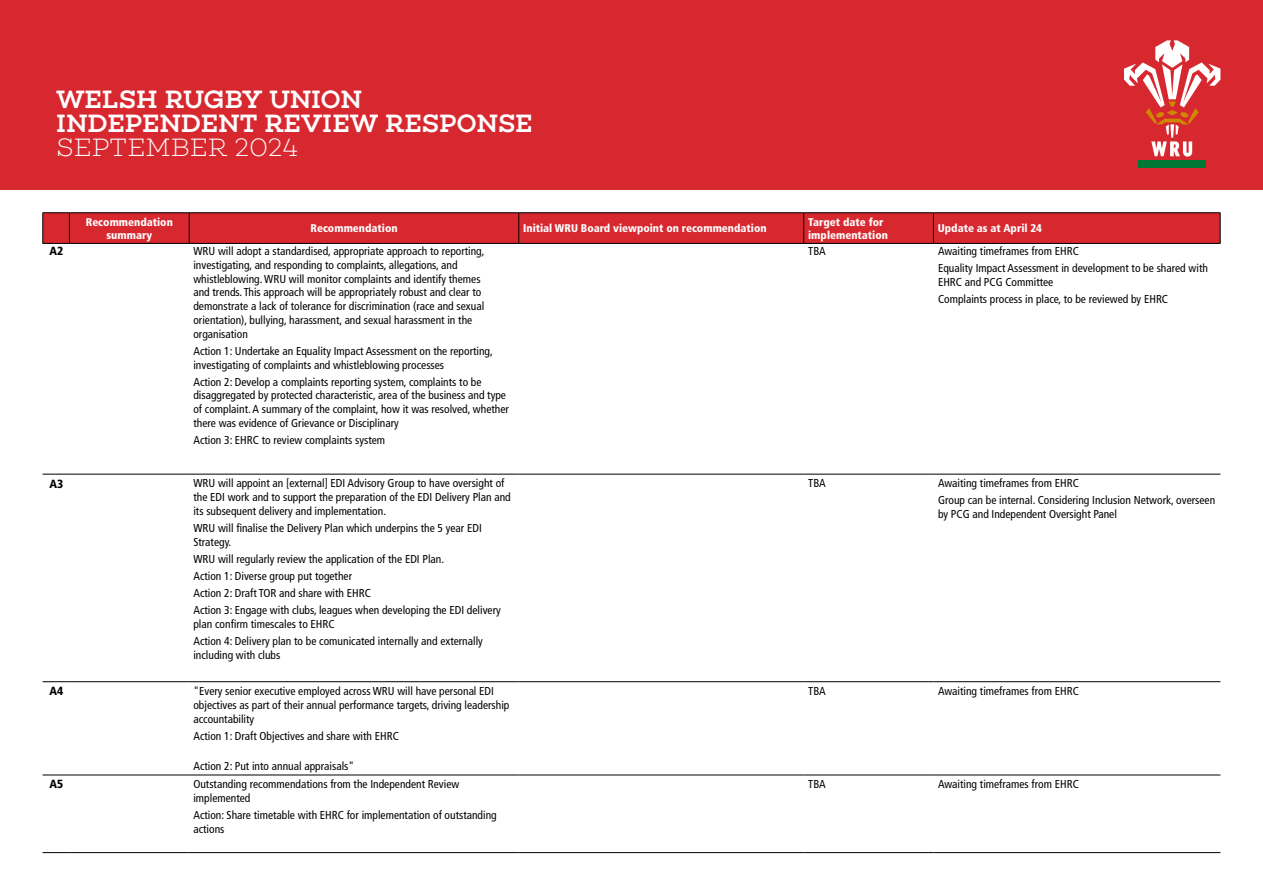
<style>
.page{position:relative;width:1263px;height:893px;background:#fff}
.page>*{position:absolute;margin:0;border:0;box-sizing:border-box;transform-origin:0 0}
.t1{font:500 25.5px/24.5px "Choplin";letter-spacing:-.005em;color:#fff}
.t2{font:200 25.5px "Choplin";letter-spacing:.01em;color:#fff}
.t3{font:900 condensed 11.85px "Frutiger LT Std";color:#000}
.t4{font:condensed 11.55px/13.8px "Frutiger LT Std";color:#000}
.t5{font:900 condensed 11.1px/13.4px "Frutiger LT Std";color:#fff;text-align:center}
</style>
<div class="page">
<div style="left:0;top:0;width:1263px;height:190px;background:#d7282f"></div>
<div style="left:1138px;top:160px;width:68px;height:8px;background:#007835"></div>
<svg style="left:1124px;top:40px;width:96px;height:117px"></svg>
<svg style="left:43px;top:474px;width:27px;height:1px"></svg>
<svg style="left:43px;top:681px;width:27px;height:1px"></svg>
<svg style="left:43px;top:775px;width:27px;height:1px"></svg>
<svg style="left:43px;top:852px;width:27px;height:1px"></svg>
<hr style="left:70px;top:474px;width:119px;height:1px;background:#000">
<hr style="left:70px;top:681px;width:119px;height:1px;background:#000">
<hr style="left:70px;top:775px;width:119px;height:1px;background:#000">
<hr style="left:70px;top:852px;width:119px;height:1px;background:#000">
<hr style="left:189px;top:474px;width:329px;height:1px;background:#000">
<hr style="left:189px;top:681px;width:329px;height:1px;background:#000">
<hr style="left:189px;top:775px;width:329px;height:1px;background:#000">
<hr style="left:189px;top:852px;width:329px;height:1px;background:#000">
<hr style="left:518px;top:474px;width:286px;height:1px;background:#000">
<hr style="left:518px;top:681px;width:286px;height:1px;background:#000">
<hr style="left:518px;top:775px;width:286px;height:1px;background:#000">
<hr style="left:518px;top:852px;width:286px;height:1px;background:#000">
<hr style="left:804px;top:474px;width:129px;height:1px;background:#000">
<hr style="left:933px;top:474px;width:287px;height:1px;background:#000">
<hr style="left:804px;top:681px;width:129px;height:1px;background:#000">
<hr style="left:933px;top:681px;width:287px;height:1px;background:#000">
<hr style="left:804px;top:775px;width:129px;height:1px;background:#000">
<hr style="left:933px;top:775px;width:287px;height:1px;background:#000">
<hr style="left:804px;top:852px;width:129px;height:1px;background:#000">
<hr style="left:933px;top:852px;width:287px;height:1px;background:#000">
<hr style="left:1220px;top:213px;width:1px;height:30px;background:#000">
<svg style="left:43px;top:212px;width:1177px;height:32px;background:#ce272e"></svg>
<hr style="left:69px;top:243px;width:120px;height:1px;background:#000">
<hr style="left:189px;top:243px;width:330px;height:1px;background:#000">
<hr style="left:519px;top:243px;width:285px;height:1px;background:#000">
<hr style="left:804px;top:243px;width:129px;height:1px;background:#000">
<hr style="left:933px;top:243px;width:287px;height:1px;background:#000">
<h1 class="t1" style="left:56px;top:87px;width:478px">WELSH RUGBY UNION<br>INDEPENDENT REVIEW RESPONSE</h1>
<h1 class="t2" style="left:56px;top:133px;width:244px">SEPTEMBER 2024</h1>
<p class="t5" style="left:86px;top:215px;width:89px">Recommendation summary</p>
<p class="t5" style="left:310px;top:222px;width:89px">Recommendation</p>
<p class="t5" style="left:523px;top:222px;width:245px">Initial WRU Board viewpoint on recommendation</p>
<p class="t5" style="left:808px;top:215px;width:81px;text-align:left">Target date for implementation</p>
<p class="t5" style="left:938px;top:222px;width:106px">Update as at April 24</p>
<p class="t3" style="left:49px;top:244px;width:15px">A2</p>
<p class="t4" style="left:193px;top:244px;width:293px">WRU will adopt a standardised, appropriate approach to reporting, investigating, and responding to complaints, allegations, and whistleblowing. WRU will monitor complaints and identify themes and trends. This approach will be appropriately robust and clear to demonstrate a lack of tolerance for discrimination (race and sexual orientation), bullying, harassment, and sexual harassment in the organisation</p>
<p class="t4" style="left:193px;top:344px;width:301px">Action 1: Undertake an Equality Impact Assessment on the reporting, investigating of complaints and whistleblowing processes</p>
<p class="t4" style="left:193px;top:375px;width:317px">Action 2: Develop a complaints reporting system, complaints to be disaggregated by protected characteristic, area of the business and type of complaint. A summary of the complaint, how it was resolved, whether there was evidence of Grievance or Disciplinary</p>
<p class="t4" style="left:193px;top:433px;width:193px">Action 3: EHRC to review complaints system</p>
<p class="t3" style="left:49px;top:476px;width:15px">A3</p>
<p class="t4" style="left:193px;top:476px;width:319px">WRU will appoint an [external] EDI Advisory Group to have oversight of the EDI work and to support the preparation of the EDI Delivery Plan and its subsequent delivery and implementation.</p>
<p class="t4" style="left:193px;top:521px;width:290px">WRU will finalise the Delivery Plan which underpins the 5 year EDI<br>Strategy.</p>
<p class="t4" style="left:193px;top:550px;width:309px;line-height:17.1px">WRU will regularly review the application of the EDI Plan.<br>Action 1: Diverse group put together<br>Action 2: Draft TOR and share with EHRC<br>Action 3: Engage with clubs, leagues when developing the EDI delivery</p>
<p class="t4" style="left:193px;top:615px;width:291px;line-height:17.1px">plan confirm timescales to EHRC<br>Action 4: Delivery plan to be comunicated internally and externally</p>
<p class="t4" style="left:193px;top:648px;width:89px">including with clubs</p>
<p class="t3" style="left:49px;top:684px;width:15px">A4</p>
<p class="t4" style="left:193px;top:684px;width:318px">"Every senior executive employed across WRU will have personal EDI objectives as part of their annual performance targets, driving leadership accountability</p>
<p class="t4" style="left:193px;top:729px;width:207px">Action 1: Draft Objectives and share with EHRC</p>
<p class="t4" style="left:193px;top:760px;width:162px">Action 2: Put into annual appraisals"</p>
<p class="t3" style="left:49px;top:777px;width:15px">A5</p>
<p class="t4" style="left:193px;top:777px;width:267px">Outstanding recommendations from the Independent Review implemented</p>
<p class="t4" style="left:193px;top:808px;width:305px">Action: Share timetable with EHRC for implementation of outstanding actions</p>
<p class="t4" style="left:808px;top:244px;width:19px">TBA</p>
<p class="t4" style="left:938px;top:243px;width:271px;line-height:17.1px">Awaiting timeframes from EHRC<br>Equality Impact Assessment in development to be shared with</p>
<p class="t4" style="left:938px;top:273px;width:232px;line-height:17.1px">EHRC and PCG Committee<br>Complaints process in place, to be reviewed by EHRC</p>
<p class="t4" style="left:808px;top:476px;width:19px">TBA</p>
<p class="t4" style="left:938px;top:475px;width:279px;line-height:17.1px">Awaiting timeframes from EHRC<br>Group can be internal. Considering Inclusion Network, overseen</p>
<p class="t4" style="left:938px;top:507px;width:180px">by PCG and Independent Oversight Panel</p>
<p class="t4" style="left:808px;top:684px;width:19px">TBA</p>
<p class="t4" style="left:938px;top:684px;width:142px">Awaiting timeframes from EHRC</p>
<p class="t4" style="left:808px;top:777px;width:19px">TBA</p>
<p class="t4" style="left:938px;top:777px;width:142px">Awaiting timeframes from EHRC</p>
</div>
